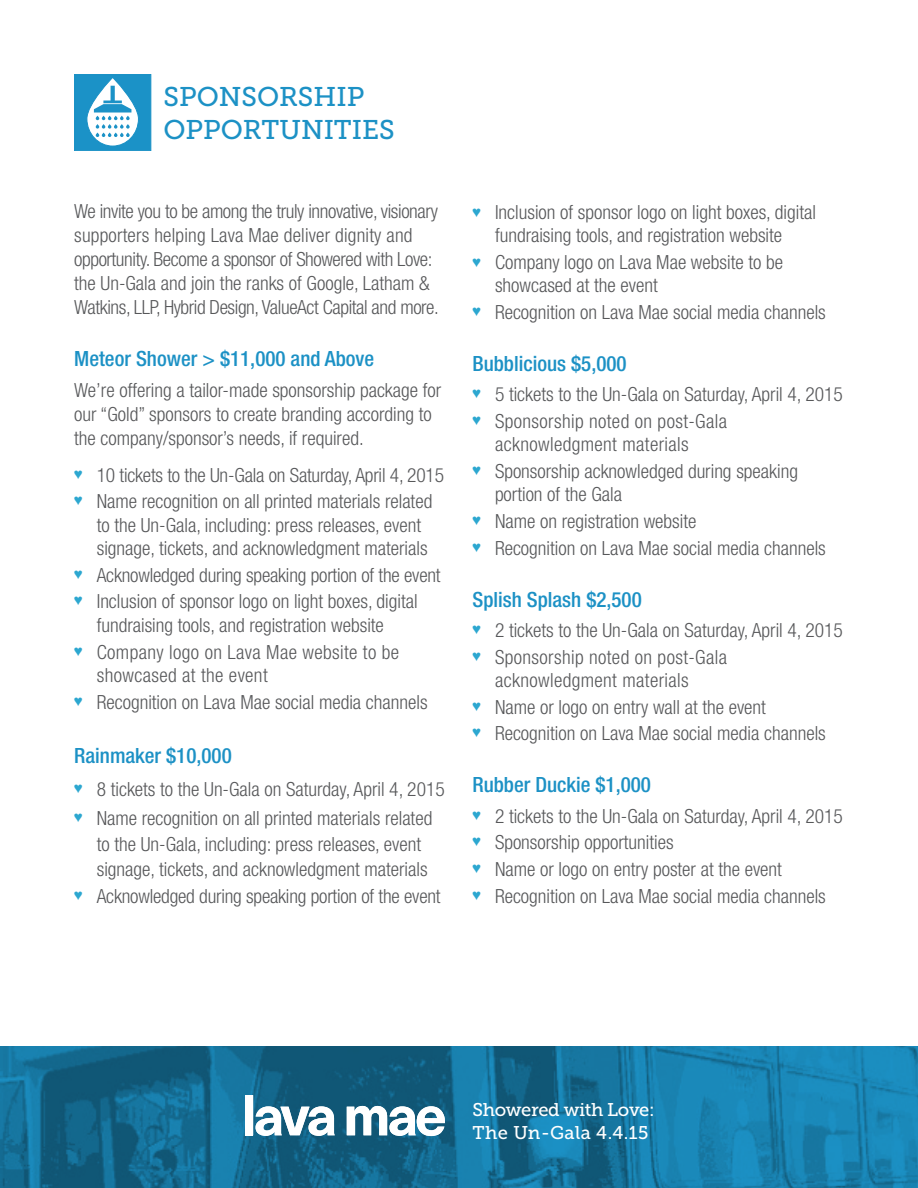
<style>
.page{position:relative;width:918px;height:1188px;background:#fff}
.page>*{position:absolute;margin:0;border:0;box-sizing:border-box;transform-origin:0 0}
.t1{font:27px/32.4px "Museo Slab 500";color:#1c91c5}
.t2{font:500 condensed 21px "Helvetica Neue LT Std";color:#1c91c5}
.t3{font:300 condensed 19.5px/26.7px "Helvetica Neue LT Std";color:#57585a}
.t4{font:300 condensed 19.5px/24px "Helvetica Neue LT Std";letter-spacing:-.02em;color:#57585a}
.t5{font:18.3px/22px "Museo Slab 500";letter-spacing:-.02em;color:#fff}
.s1{color:#2ca7d0}
</style>
<div class="page">
<svg style="left:0;top:1046px;width:918px;height:142px;background:#15729b"></svg>
<svg style="left:246px;top:1095px;width:199px;height:41px"></svg>
<svg style="left:74px;top:74px;width:77px;height:77px"></svg>
<h1 class="t1" style="left:164px;top:81px;width:233px">SPONSORSHIP<br>OPPORTUNITIES</h1>
<p class="t4" style="left:74px;top:199px;width:366px">We invite you to be among the truly innovative, visionary supporters helping Lava Mae deliver dignity and opportunity. Become a sponsor of Showered with Love: the Un-Gala and join the ranks of Google, Latham &amp; Watkins, LLP, Hybrid Design, ValueAct Capital and more.</p>
<p class="t2" style="left:74px;top:346px;width:301px">Meteor Shower &gt; $11,000 and Above</p>
<p class="t3" style="left:74px;top:378px;width:369px;line-height:24px">We’re offering a tailor-made sponsorship package for our “Gold” sponsors to create branding according to the company/sponsor’s needs, if required.</p>
<p class="t3" style="left:74px;top:461px;width:371px"><sup>♥</sup> 10 tickets to the Un-Gala on Saturday, April 4, 2015 <sup>♥</sup> Name recognition on all printed materials related</p>
<p class="t3" style="left:97px;top:513px;width:332px;line-height:23.4px">to the Un-Gala, including: press releases, event signage, tickets, and acknowledgment materials</p>
<p class="t3" style="left:74px;top:561px;width:368px"><sup>♥</sup> Acknowledged during speaking portion of the event <sup>♥</sup> Inclusion of sponsor logo on light boxes, digital</p>
<p class="t3" style="left:74px;top:611px;width:326px;text-align:center">fundraising tools, and registration website<br><sup>♥</sup> Company logo on Lava Mae website to be</p>
<p class="t3" style="left:74px;top:662px;width:355px;text-indent:23px">showcased at the event<br><sup>♥</sup> Recognition on Lava Mae social media channels</p>
<p class="t2" style="left:74px;top:743px;width:159px">Rainmaker $10,000</p>
<p class="t3" style="left:74px;top:775px;width:372px;line-height:28.8px"><sup>♥</sup> 8 tickets to the Un-Gala on Saturday, April 4, 2015 <sup>♥</sup> Name recognition on all printed materials related</p>
<p class="t3" style="left:74px;top:830px;width:368px;line-height:26.1px;text-align:center">to the Un-Gala, including: press releases, event signage, tickets, and acknowledgment materials<br><sup>♥</sup> Acknowledged during speaking portion of the event</p>
<p class="t3" style="left:472px;top:200px;width:345px;line-height:23.4px;text-align:center"><span class="s1">♥</span> Inclusion of sponsor logo on light boxes, digital fundraising tools, and registration website</p>
<p class="t3" style="left:495px;top:250px;width:290px;line-height:23.4px;text-indent:-23px"><span class="s1">♥</span> Company logo on Lava Mae website to be showcased at the event</p>
<p class="t3" style="left:472px;top:298px;width:355px"><sup>♥</sup> Recognition on Lava Mae social media channels</p>
<p class="t2" style="left:472px;top:351px;width:156px">Bubblicious $5,000</p>
<p class="t3" style="left:472px;top:381px;width:372px"><sup>♥</sup> 5 tickets to the Un-Gala on Saturday, April 4, 2015 <sup>♥</sup> Sponsorship noted on post-Gala</p>
<p class="t3" style="left:472px;top:431px;width:327px;text-indent:23px">acknowledgment materials<br><sup>♥</sup> Sponsorship acknowledged during speaking</p>
<p class="t3" style="left:472px;top:481px;width:355px;text-indent:23px">portion of the Gala<br><sup>♥</sup> Name on registration website<br><sup>♥</sup> Recognition on Lava Mae social media channels</p>
<p class="t2" style="left:472px;top:587px;width:171px">Splish Splash $2,500</p>
<p class="t3" style="left:472px;top:617px;width:372px"><sup>♥</sup> 2 tickets to the Un-Gala on Saturday, April 4, 2015 <sup>♥</sup> Sponsorship noted on post-Gala</p>
<p class="t3" style="left:472px;top:667px;width:355px;text-indent:23px">acknowledgment materials<br><sup>♥</sup> Name or logo on entry wall at the event<br><sup>♥</sup> Recognition on Lava Mae social media channels</p>
<p class="t2" style="left:472px;top:773px;width:180px">Rubber Duckie $1,000</p>
<p class="t3" style="left:472px;top:802px;width:372px"><sup>♥</sup> 2 tickets to the Un-Gala on Saturday, April 4, 2015 <sup>♥</sup> Sponsorship opportunities<br><sup>♥</sup> Name or logo on entry poster at the event<br><sup>♥</sup> Recognition on Lava Mae social media channels</p>
<p class="t5" style="left:472px;top:1099px;width:184px">Showered with Love:<br>The Un-Gala 4.4.15</p>
</div>
